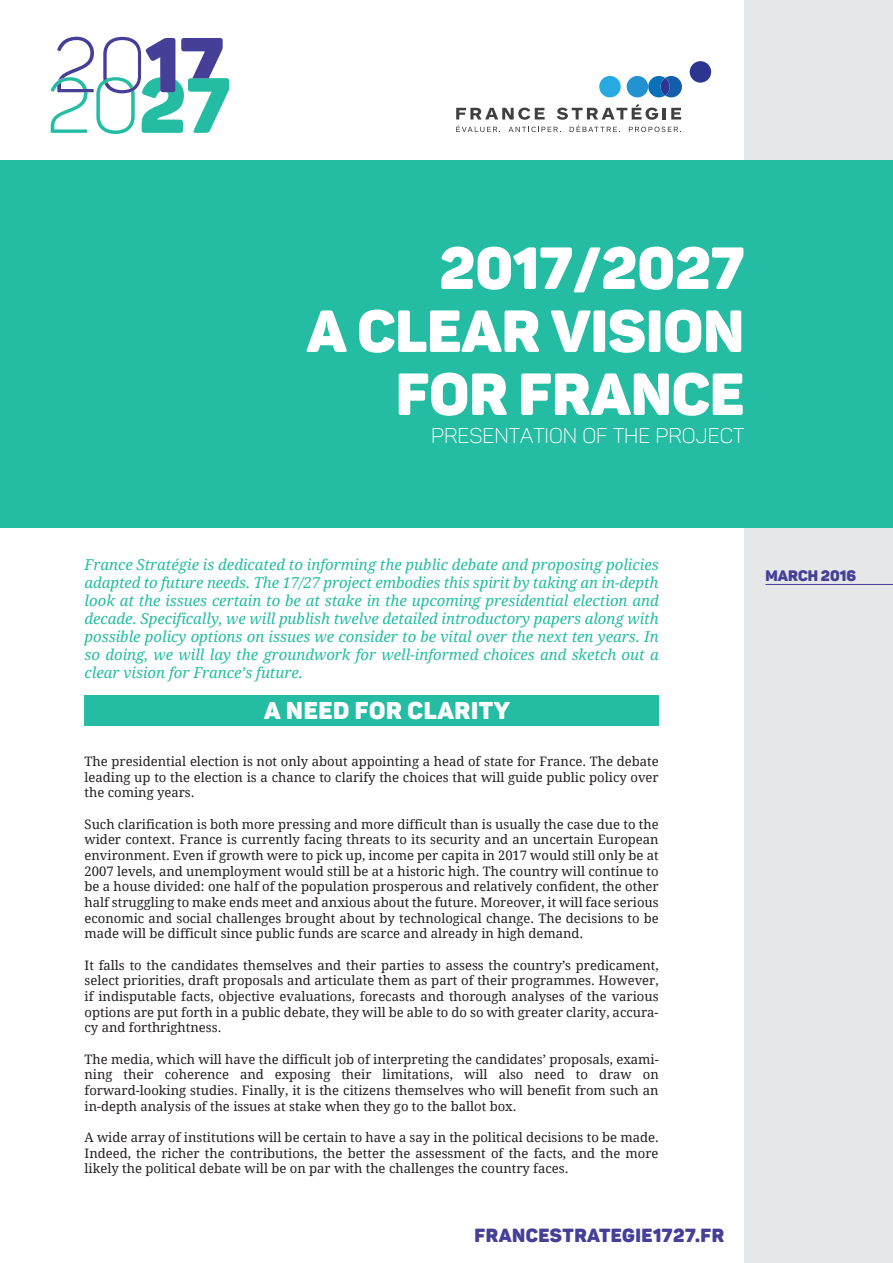
<style>
.page{position:relative;width:893px;height:1263px;background:#fff}
.page>*{position:absolute;margin:0;border:0;box-sizing:border-box;transform-origin:0 0}
.t1{font:58.5px/63px "Panton Black Caps";color:#fff;text-align:right}
.t2{font:24px "Panton Black Caps";letter-spacing:.025em;color:#fff}
.t3{font:21px "Panton Light Caps";color:#fff}
.t4{font:18.75px "Panton Black Caps";letter-spacing:.025em;color:#463f97}
.t5{font:italic 15px/18px "Droid Serif";color:#24bca3;text-align:justify}
.t6{font:15px "Panton Black Caps";color:#463f97}
.t7{font:13.05px/15.6px "Droid Serif";color:#231f20;text-align:justify}
</style>
<div class="page">
<svg style="left:648px;top:76px;width:34px;height:21px"></svg>
<div style="left:627px;top:76px;width:21px;height:21px;background:#2292d1;border-radius:50%"></div>
<div style="left:599px;top:76px;width:22px;height:21px;background:#26aae1;border-radius:50%"></div>
<div style="left:690px;top:61px;width:21px;height:22px;background:#2c358f;border-radius:50%"></div>
<svg style="left:456px;top:104px;width:225px;height:28px"></svg>
<svg style="left:51px;top:37px;width:178px;height:97px"></svg>
<div style="left:744px;top:0;width:149px;height:1263px;background:#e6e7e9"></div>
<div style="left:0;top:161px;width:893px;height:367px;background:#24bca3"></div>
<hr style="left:765px;top:584px;width:128px;height:1px;background:#463f97">
<div style="left:85px;top:695px;width:574px;height:30px;background:#24bca3"></div>
<h1 class="t1" style="left:307px;top:236px;width:439px">2017/2027<br>A CLEAR VISION<br>FOR FRANCE</h1>
<h3 class="t3" style="left:431px;top:423px;width:315px">PRESENTATION OF THE PROJECT</h3>
<p class="t5" style="left:85px;top:555px;width:576px">France Stratégie is dedicated to informing the public debate and proposing policies adapted to future needs. The 17/27 project embodies this spirit by taking an in-depth look at the issues certain to be at stake in the upcoming presidential election and decade. Specifically, we will publish twelve detailed introductory papers along with possible policy options on issues we consider to be vital over the next ten years. In so doing, we will lay the groundwork for well-informed choices and sketch out a clear vision for France’s future.</p>
<h2 class="t2" style="left:264px;top:695px;width:247px">A NEED FOR CLARITY</h2>
<p class="t7" style="left:85px;top:753px;width:576px">The presidential election is not only about appointing a head of state for France. The debate leading up to the election is a chance to clarify the choices that will guide public policy over the coming years.</p>
<p class="t7" style="left:85px;top:816px;width:576px">Such clarification is both more pressing and more difficult than is usually the case due to the wider context. France is currently facing threats to its security and an uncertain European environment. Even if growth were to pick up, income per capita in 2017 would still only be at 2007 levels, and unemployment would still be at a historic high. The country will continue to be a house divided: one half of the population prosperous and relatively confident, the other half struggling to make ends meet and anxious about the future. Moreover, it will face serious economic and social challenges brought about by technological change. The decisions to be made will be difficult since public funds are scarce and already in high demand.</p>
<p class="t7" style="left:85px;top:957px;width:576px">It falls to the candidates themselves and their parties to assess the country’s predicament, select priorities, draft proposals and articulate them as part of their programmes. However, if indisputable facts, objective evaluations, forecasts and thorough analyses of the various options are put forth in a public debate, they will be able to do so with greater clarity, accura&shy;cy and forthrightness.</p>
<p class="t7" style="left:85px;top:1051px;width:576px">The media, which will have the difficult job of interpreting the candidates’ proposals, exami&shy;ning their coherence and exposing their limitations, will also need to draw on forward-looking studies. Finally, it is the citizens themselves who will benefit from such an in-depth analysis of the issues at stake when they go to the ballot box.</p>
<p class="t7" style="left:85px;top:1129px;width:576px">A wide array of institutions will be certain to have a say in the political decisions to be made.<br>Indeed, the richer the contributions, the better the assessment of the facts, and the more likely the political debate will be on par with the challenges the country faces.</p>
<h3 class="t4" style="left:475px;top:1223px;width:251px">FRANCESTRATEGIE1727.FR</h3>
<p class="t6" style="left:765px;top:566px;width:92px">MARCH 2016</p>
</div>
